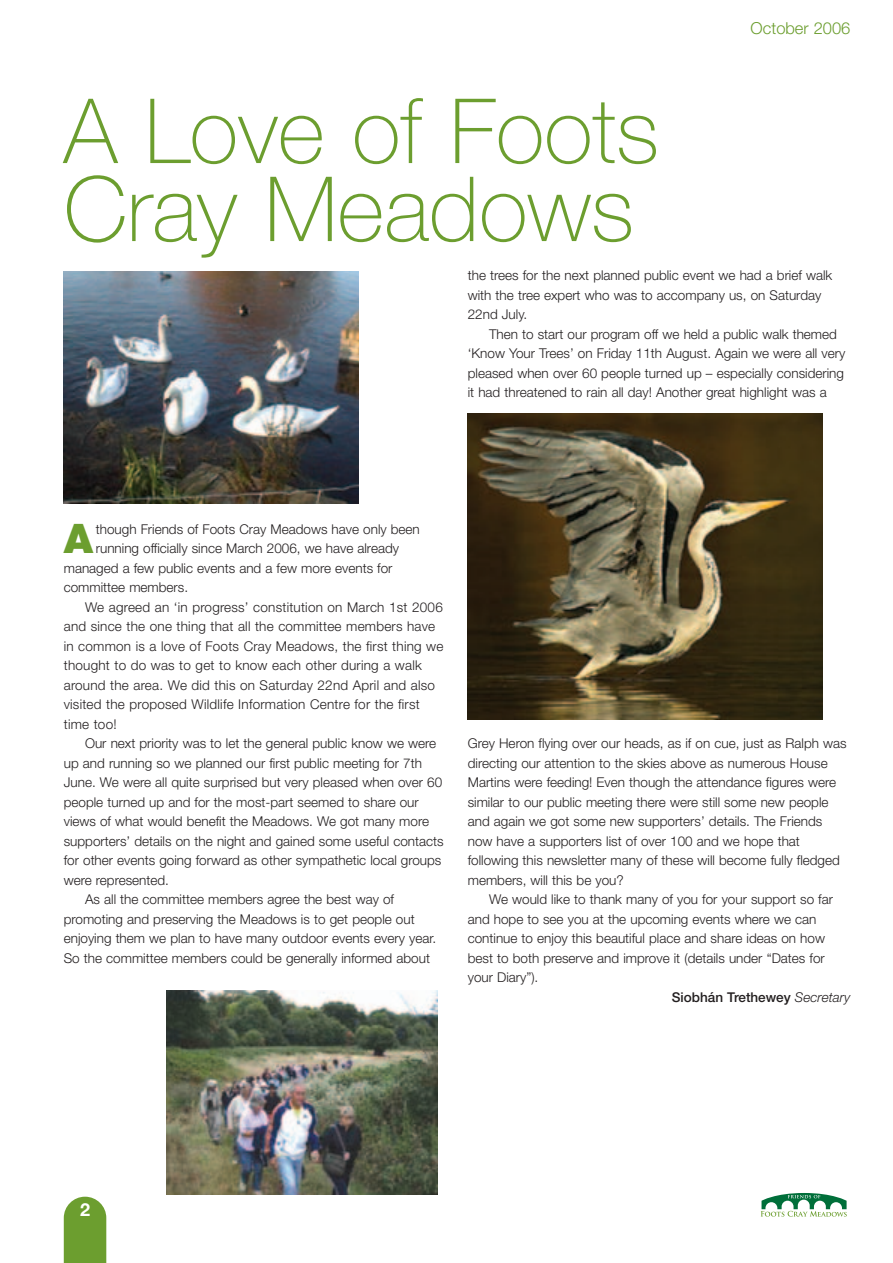
<style>
.page{position:relative;width:893px;height:1263px;background:#fff}
.page>*{position:absolute;margin:0;border:0;box-sizing:border-box;transform-origin:0 0}
.t1{font:100 90px/78px "Helvetica Neue LT";color:#6c9e2f}
.t2{font:900 40.8px "Helvetica Neue LT";color:#6c9e2f}
.t3{font:700 18px "Helvetica Neue LT";color:#fff}
.t4{font:300 16.5px "Helvetica Neue LT";color:#6c9e2f}
.t5{font:300 13.5px/19.5px "Helvetica Neue LT";color:#231f20}
.t6{font:500 13.5px "Helvetica Neue LT";color:#231f20}
.s1{font-weight:300;font-style:italic}
</style>
<div class="page">
<svg style="left:64px;top:1197px;width:42px;height:66px;background:#75a43c"></svg>
<svg style="left:761px;top:1193px;width:86px;height:24px"></svg>
<img style="left:166px;top:991px;width:272px;height:204px">
<img style="left:64px;top:271px;width:295px;height:232px">
<img style="left:467px;top:414px;width:356px;height:306px">
<h1 class="t1" style="left:64px;top:103px;width:597px">A Love of Foots<br>Cray Meadows</h1>
<p class="t4" style="left:751px;top:22px;width:101px">October 2006</p>
<p class="t5" style="left:468px;top:267px;width:366px">the trees for the next planned public event we had a brief walk with the tree expert who was to accompany us, on Saturday<br>22nd July.</p>
<p class="t5" style="left:468px;top:326px;width:379px;text-indent:21px">Then to start our program off we held a public walk themed ‘Know Your Trees’ on Friday 11th August. Again we were all very pleased when over 60 people turned up – especially considering it had threatened to rain all day! Another great highlight was a</p>
<h2 class="t2" style="left:64px;top:524px;width:31px">A</h2>
<p class="t5" style="left:96px;top:521px;width:326px">though Friends of Foots Cray Meadows have only been</p>
<p class="t5" style="left:96px;top:540px;width:305px">running officially since March 2006, we have already</p>
<p class="t5" style="left:64px;top:560px;width:330px">managed a few public events and a few more events for</p>
<p class="t5" style="left:64px;top:579px;width:126px">committee members.</p>
<p class="t5" style="left:85px;top:599px;width:359px">We agreed an ‘in progress’ constitution on March 1st 2006</p>
<p class="t5" style="left:64px;top:618px;width:373px">and since the one thing that all the committee members have</p>
<p class="t5" style="left:64px;top:638px;width:381px">in common is a love of Foots Cray Meadows, the first thing we</p>
<p class="t5" style="left:64px;top:657px;width:360px">thought to do was to get to know each other during a walk</p>
<p class="t5" style="left:64px;top:677px;width:373px">around the area. We did this on Saturday 22nd April and also</p>
<p class="t5" style="left:64px;top:696px;width:357px">visited the proposed Wildlife Information Centre for the first</p>
<p class="t5" style="left:64px;top:716px;width:54px">time too!</p>
<p class="t5" style="left:85px;top:735px;width:353px">Our next priority was to let the general public know we were</p>
<p class="t5" style="left:64px;top:755px;width:360px">up and running so we planned our first public meeting for 7th</p>
<p class="t5" style="left:64px;top:774px;width:380px">June. We were all quite surprised but very pleased when over 60</p>
<p class="t5" style="left:64px;top:794px;width:357px">people turned up and for the most-part seemed to share our</p>
<p class="t5" style="left:64px;top:813px;width:367px">views of what would benefit the Meadows. We got many more</p>
<p class="t5" style="left:64px;top:833px;width:381px">supporters’ details on the night and gained some useful contacts</p>
<p class="t5" style="left:64px;top:852px;width:379px">for other events going forward as other sympathetic local groups</p>
<p class="t5" style="left:64px;top:872px;width:107px">were represented.</p>
<p class="t5" style="left:85px;top:891px;width:311px">As all the committee members agree the best way of</p>
<p class="t5" style="left:64px;top:911px;width:352px">promoting and preserving the Meadows is to get people out</p>
<p class="t5" style="left:64px;top:930px;width:374px">enjoying them we plan to have many outdoor events every year.</p>
<p class="t5" style="left:64px;top:950px;width:368px">So the committee members could be generally informed about</p>
<p class="t5" style="left:468px;top:735px;width:380px">Grey Heron flying over our heads, as if on cue, just as Ralph was directing our attention to the skies above as numerous House Martins were feeding! Even though the attendance figures were similar to our public meeting there were still some new people and again we got some new supporters’ details. The Friends now have a supporters list of over 100 and we hope that following this newsletter many of these will become fully fledged members, will this be you?</p>
<p class="t5" style="left:489px;top:891px;width:346px">We would like to thank many of you for your support so far</p>
<p class="t5" style="left:468px;top:911px;width:350px">and hope to see you at the upcoming events where we can</p>
<p class="t5" style="left:468px;top:930px;width:359px">continue to enjoy this beautiful place and share ideas on how</p>
<p class="t5" style="left:468px;top:950px;width:359px">best to both preserve and improve it (details under “Dates for</p>
<p class="t5" style="left:468px;top:969px;width:72px">your Diary”).</p>
<p class="t6" style="left:672px;top:992px;width:180px">Siobhán Trethewey <span class="s1">Secretary</span></p>
<h3 class="t3" style="left:80px;top:1203px;width:12px">2</h3>
</div>
